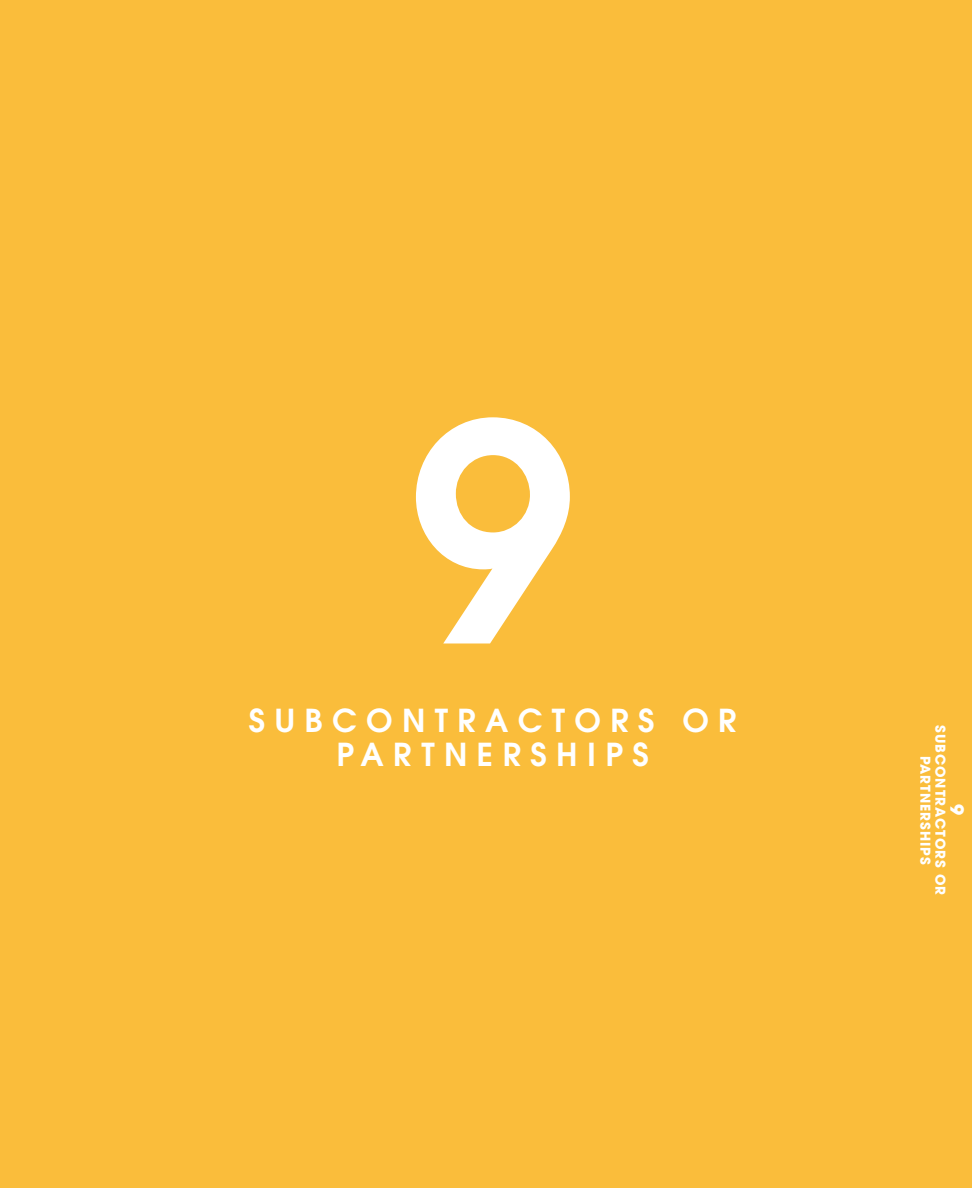
<style>
.page{position:relative;width:972px;height:1188px;background:#fabd3b}
.page>*{position:absolute;margin:0;border:0;box-sizing:border-box;transform-origin:0 0}
.Heading_Style_1_copy{font:600 300px "ITC Avant Garde Pro";color:#fff}
.Heading_Style_1_copy-2{font:600 31.5px "ITC Avant Garde Pro";letter-spacing:.3em;color:#fff}
.Heading_Style_2{font:700 18px "ITC Avant Garde Pro";color:#fff}
.Heading_Style_4{font:700 13.5px/15px "ITC Avant Garde Pro";letter-spacing:.075em;color:#fff;text-align:center}
.Heading_Style_4-2{font:500 13.5px "ITC Avant Garde Pro";letter-spacing:.075em;color:#fff}
</style>
<div class="page">
<p class="Heading_Style_1_copy" style="left:409px;top:337px;width:169px">9</p>
<p class="Heading_Style_1_copy-2" style="left:249px;top:700px;width:489px">SUBCONTRACTORS OR</p>
<p class="Heading_Style_1_copy-2" style="left:337px;top:734px;width:314px">PARTNERSHIPS</p>
<p class="Heading_Style_4" style="left:948px;top:725px;width:172px;rotate:90deg">SUBCONTRACTORS OR<br>PARTNERSHIPS</p>
<p class="Heading_Style_4-2" style="left:944px;top:775px;width:72px;rotate:90deg">APPENDIX</p>
<p class="Heading_Style_2" style="left:967px;top:804px;width:13px;rotate:90deg">9</p>
<p class="Heading_Style_2" style="left:969px;top:804px;width:13px;rotate:90deg">9</p>
</div>
